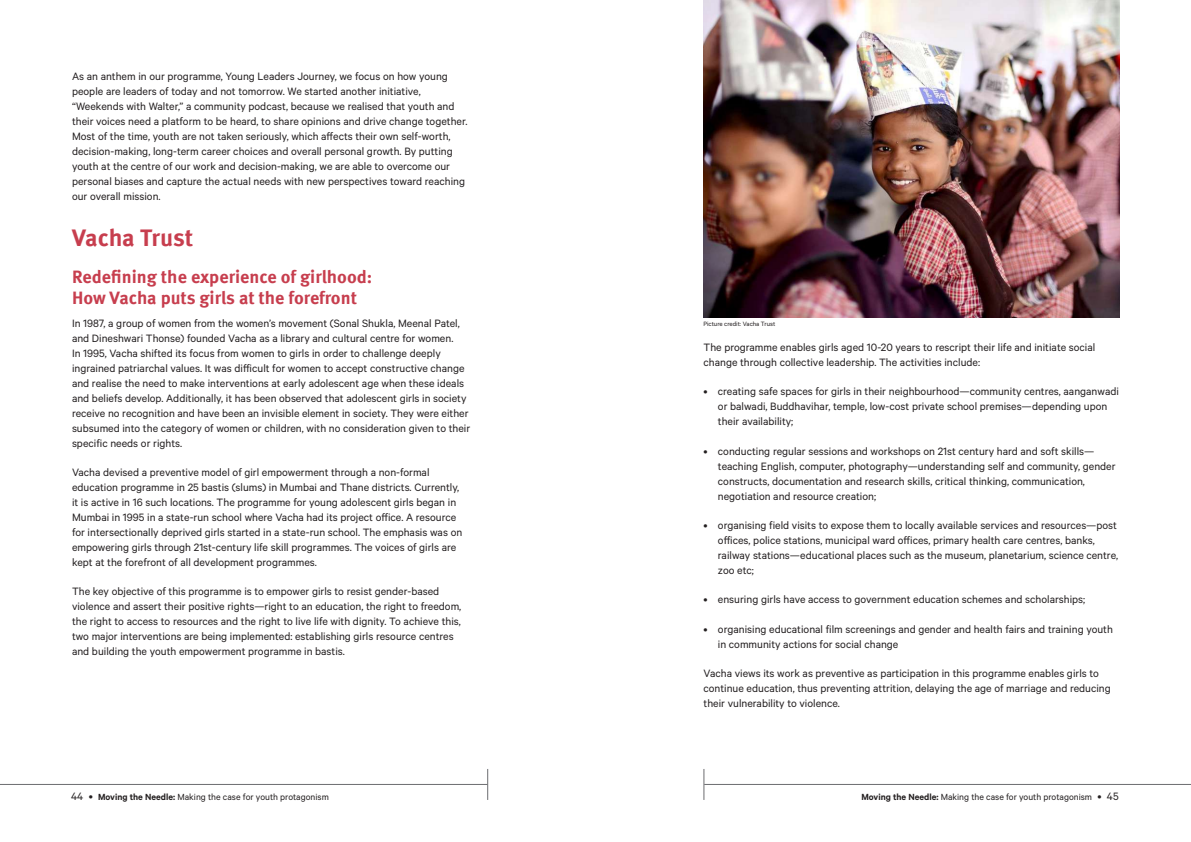
<style>
.page{position:relative;width:1191px;height:842px;background:#fff}
.page>*{position:absolute;margin:0;border:0;box-sizing:border-box;transform-origin:0 0}
.t1{font:700 24px "Meta Pro";letter-spacing:-.005em;color:#c73e4e}
.t2{font:700 18px/21.6px "Meta Pro";color:#c73e4e}
.t3{font:12px/15px "Calibre";color:#231f20}
.t4{font:10px "Calibre";color:#231f20}
.t5{font:7px "Calibre";color:#231f20}
.s1{font-size:12px}
.s2{font-weight:600}
</style>
<div class="page">
<img style="left:703px;top:0;width:416px;height:317px">
<hr style="left:0;top:784px;width:487px;height:1px;background:#6c6d70">
<hr style="left:487px;top:769px;width:1px;height:31px;background:#6c6d70">
<hr style="left:703px;top:769px;width:1px;height:31px;background:#6c6d70">
<hr style="left:704px;top:784px;width:487px;height:1px;background:#6c6d70">
<p class="t3" style="left:72px;top:68px;width:397px">As an anthem in our programme, Young Leaders Journey, we focus on how young people are leaders of today and not tomorrow. We started another initiative, “Weekends with Walter,” a community podcast, because we realised that youth and their voices need a platform to be heard, to share opinions and drive change together.<br>Most of the time, youth are not taken seriously, which affects their own self-worth, decision-making, long-term career choices and overall personal growth. By putting youth at the centre of our work and decision-making, we are able to overcome our personal biases and capture the actual needs with new perspectives toward reaching our overall mission.</p>
<h1 class="t1" style="left:72px;top:219px;width:123px">Vacha Trust</h1>
<h2 class="t2" style="left:72px;top:265px;width:302px">Redefining the experience of girlhood:<br>How Vacha puts girls at the forefront</h2>
<p class="t3" style="left:72px;top:315px;width:400px">In 1987, a group of women from the women’s movement (Sonal Shukla, Meenal Patel, and Dineshwari Thonse) founded Vacha as a library and cultural centre for women.<br>In 1995, Vacha shifted its focus from women to girls in order to challenge deeply ingrained patriarchal values. It was difficult for women to accept constructive change and realise the need to make interventions at early adolescent age when these ideals and beliefs develop. Additionally, it has been observed that adolescent girls in society receive no recognition and have been an invisible element in society. They were either subsumed into the category of women or children, with no consideration given to their specific needs or rights.</p>
<p class="t3" style="left:72px;top:464px;width:392px">Vacha devised a preventive model of girl empowerment through a non-formal education programme in 25 bastis (slums) in Mumbai and Thane districts. Currently, it is active in 16 such locations. The programme for young adolescent girls began in Mumbai in 1995 in a state-run school where Vacha had its project office. A resource for intersectionally deprived girls started in a state-run school. The emphasis was on empowering girls through 21st-century life skill programmes. The voices of girls are kept at the forefront of all development programmes.</p>
<p class="t3" style="left:72px;top:584px;width:391px">The key objective of this programme is to empower girls to resist gender-based violence and assert their positive rights—right to an education, the right to freedom, the right to access to resources and the right to live life with dignity. To achieve this, two major interventions are being implemented: establishing girls resource centres and building the youth empowerment programme in bastis.</p>
<p class="t5" style="left:703px;top:320px;width:73px">Picture credit: Vacha Trust</p>
<p class="t3" style="left:703px;top:339px;width:393px">The programme enables girls aged 10-20 years to rescript their life and initiate social change through collective leadership. The activities include:</p>
<p class="t3" style="left:718px;top:383px;width:402px;text-indent:-14px">• creating safe spaces for girls in their neighbourhood—community centres, aanganwadi or balwadi, Buddhavihar, temple, low-cost private school premises—depending upon their availability;</p>
<p class="t3" style="left:718px;top:443px;width:399px;text-indent:-14px">• conducting regular sessions and workshops on 21st century hard and soft skills— teaching English, computer, photography—understanding self and community, gender constructs, documentation and research skills, critical thinking, communication, negotiation and resource creation;</p>
<p class="t3" style="left:718px;top:517px;width:402px;text-indent:-14px">• organising field visits to expose them to locally available services and resources—post offices, police stations, municipal ward offices, primary health care centres, banks, railway stations—educational places such as the museum, planetarium, science centre, zoo etc;</p>
<p class="t3" style="left:703px;top:592px;width:383px">• ensuring girls have access to government education schemes and scholarships;</p>
<p class="t3" style="left:718px;top:621px;width:396px;text-indent:-14px">• organising educational film screenings and gender and health fairs and training youth in community actions for social change</p>
<p class="t3" style="left:703px;top:665px;width:409px">Vacha views its work as preventive as participation in this programme enables girls to continue education, thus preventing attrition, delaying the age of marriage and reducing their vulnerability to violence.</p>
<p class="t4" style="left:71px;top:791px;width:259px"><span class="s1">44 •</span> <span class="s2">Moving the Needle:</span> Making the case for youth protagonism</p>
<p class="t4" style="left:861px;top:791px;width:259px"><span class="s2">Moving the Needle:</span> Making the case for youth protagonism <span class="s1">• 45</span></p>
</div>
